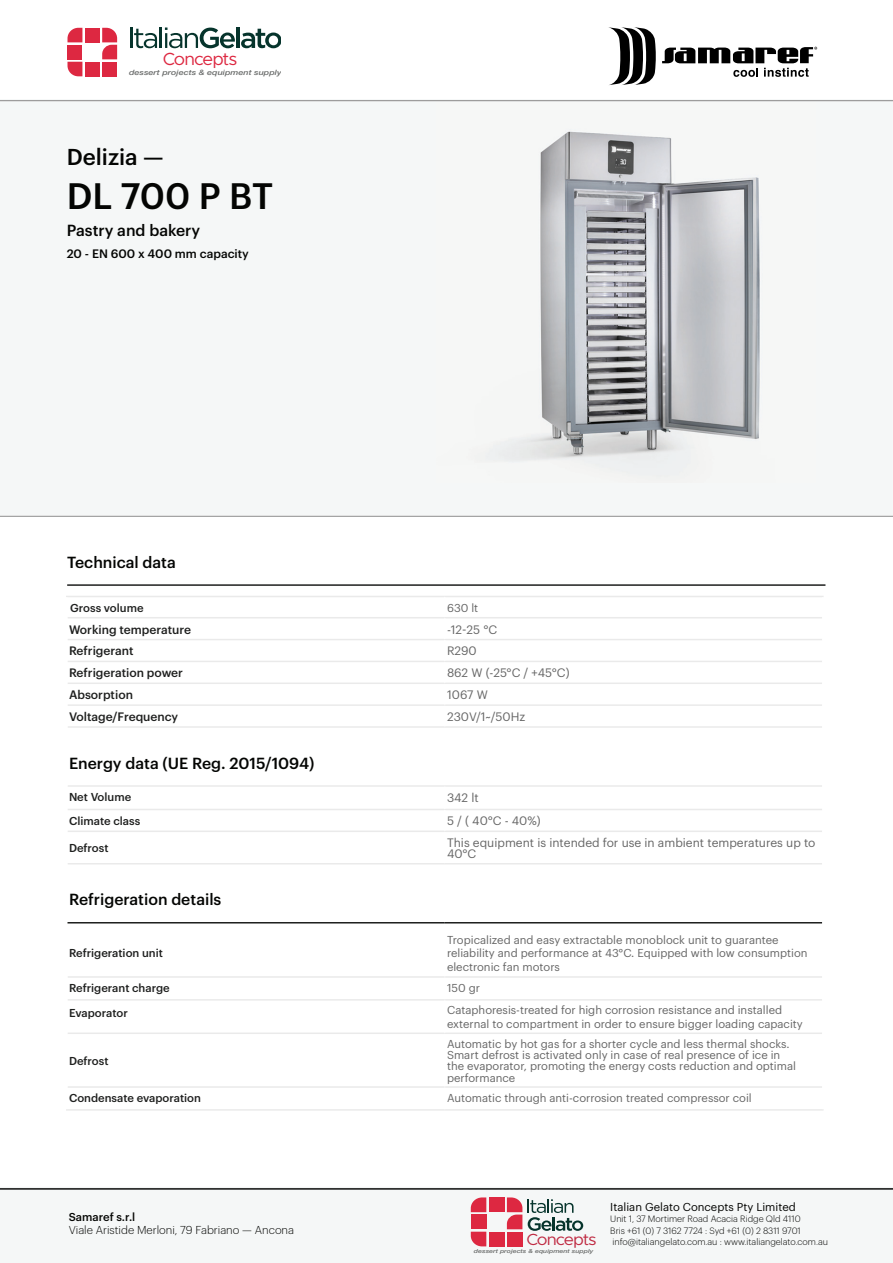
<style>
.page{position:relative;width:893px;height:1263px;background:#fff}
.page>*{position:absolute;margin:0;border:0;box-sizing:border-box;transform-origin:0 0}
.t1{font:500 36px "Graphik";letter-spacing:-.005em;color:#040503}
.t2{font:500 22.5px "Graphik";color:#040503}
.t3{font:17.55px "Metropolis";letter-spacing:-.05em;color:#dd2841}
.t4{font:16.2px "Metropolis";letter-spacing:-.055em;color:#bf2a42;scale:1.06 1}
.t5{font:500 15.75px "Graphik";color:#040503}
.t6{font:12px/11.2px "Graphik";color:#666}
.t7{font:500 12px "Graphik";color:#1e1f1e}
.t8{font:500 12px "Graphik";color:#040503}
.t9{font:11.25px/13.5px "Graphik";color:#666}
.t10{font:500 11.25px "Graphik";color:#1e1f1e}
.t11{font:300 11.25px "Graphik";color:#040503}
.t12{font:11.25px "Graphik";color:#040503}
.t13{font:500 11.25px "Graphik";color:#040503}
.t14{font:300 9px/11.2px "Graphik";color:#040503}
.t15{font:italic 500 7.35px "Helvetica Neue CE";color:#696b6a;scale:1.23 1}
.t16{font:italic 500 5.55px "Helvetica Neue CE";color:#696b6a;scale:1.28 1}
</style>
<div class="page">
<hr style="left:0;top:100px;width:893px;height:1px;background:#888787">
<img style="left:466px;top:128px;width:297px;height:354px">
<hr style="left:67px;top:584px;width:758px;height:2px;background:#1e1f1e">
<svg style="left:68px;top:618px;width:754px;height:383px"></svg>
<hr style="left:66px;top:596px;width:379px;height:1px;background:#eaeaea">
<hr style="left:445px;top:596px;width:379px;height:1px;background:#eaeaea">
<hr style="left:68px;top:617px;width:377px;height:1px;background:#eaeaea">
<hr style="left:445px;top:617px;width:377px;height:1px;background:#eaeaea">
<hr style="left:68px;top:639px;width:377px;height:1px;background:#eaeaea">
<hr style="left:445px;top:639px;width:377px;height:1px;background:#eaeaea">
<hr style="left:68px;top:661px;width:377px;height:1px;background:#eaeaea">
<hr style="left:445px;top:661px;width:377px;height:1px;background:#eaeaea">
<hr style="left:68px;top:682px;width:377px;height:2px;background:#eaeaea">
<hr style="left:445px;top:682px;width:377px;height:2px;background:#eaeaea">
<hr style="left:68px;top:704px;width:377px;height:2px;background:#eaeaea">
<hr style="left:445px;top:704px;width:377px;height:2px;background:#eaeaea">
<hr style="left:68px;top:726px;width:377px;height:2px;background:#eaeaea">
<hr style="left:445px;top:726px;width:377px;height:2px;background:#eaeaea">
<hr style="left:68px;top:785px;width:377px;height:2px;background:#eaeaea">
<hr style="left:445px;top:785px;width:377px;height:2px;background:#eaeaea">
<hr style="left:68px;top:809px;width:377px;height:1px;background:#eaeaea">
<hr style="left:445px;top:809px;width:377px;height:1px;background:#eaeaea">
<hr style="left:68px;top:830px;width:377px;height:2px;background:#eaeaea">
<hr style="left:445px;top:830px;width:377px;height:2px;background:#eaeaea">
<hr style="left:68px;top:863px;width:377px;height:1px;background:#eaeaea">
<hr style="left:445px;top:863px;width:377px;height:1px;background:#eaeaea">
<hr style="left:68px;top:976px;width:377px;height:2px;background:#eaeaea">
<hr style="left:445px;top:976px;width:377px;height:2px;background:#eaeaea">
<hr style="left:68px;top:999px;width:377px;height:1px;background:#eaeaea">
<hr style="left:445px;top:999px;width:377px;height:1px;background:#eaeaea">
<hr style="left:68px;top:1032px;width:377px;height:2px;background:#eaeaea">
<hr style="left:445px;top:1032px;width:377px;height:2px;background:#eaeaea">
<hr style="left:68px;top:1086px;width:377px;height:2px;background:#eaeaea">
<hr style="left:445px;top:1086px;width:377px;height:2px;background:#eaeaea">
<hr style="left:66px;top:1109px;width:379px;height:2px;background:#eaeaea">
<hr style="left:445px;top:1109px;width:379px;height:2px;background:#eaeaea">
<hr style="left:444px;top:618px;width:2px;height:21px;background:#fff">
<hr style="left:444px;top:640px;width:2px;height:21px;background:#fff">
<hr style="left:444px;top:662px;width:2px;height:20px;background:#fff">
<hr style="left:444px;top:684px;width:2px;height:20px;background:#fff">
<hr style="left:444px;top:706px;width:2px;height:20px;background:#fff">
<hr style="left:444px;top:787px;width:2px;height:22px;background:#fff">
<hr style="left:444px;top:810px;width:2px;height:20px;background:#fff">
<hr style="left:444px;top:832px;width:2px;height:31px;background:#fff">
<hr style="left:444px;top:923px;width:2px;height:53px;background:#fff">
<hr style="left:444px;top:978px;width:2px;height:21px;background:#fff">
<hr style="left:444px;top:1000px;width:2px;height:32px;background:#fff">
<hr style="left:68px;top:922px;width:377px;height:1px;background:#1e1f1e">
<hr style="left:445px;top:922px;width:377px;height:1px;background:#1e1f1e">
<svg style="left:662px;top:47px;width:155px;height:30px"></svg>
<svg style="left:608px;top:27px;width:48px;height:58px"></svg>
<hr style="left:130px;top:28px;width:2px;height:20px;background:#06342c">
<svg style="left:134px;top:29px;width:23px;height:19px"></svg>
<hr style="left:160px;top:27px;width:2px;height:21px;background:#06342c">
<svg style="left:165px;top:27px;width:70px;height:21px"></svg>
<hr style="left:236px;top:27px;width:4px;height:21px;background:#06342c">
<svg style="left:241px;top:29px;width:40px;height:19px"></svg>
<div style="left:102px;top:62px;width:15px;height:14px;background:#dd2841"></div>
<div style="left:85px;top:62px;width:15px;height:14px;background:#dd2841"></div>
<div style="left:85px;top:28px;width:15px;height:14px;background:#dd2841"></div>
<div style="left:68px;top:45px;width:14px;height:14px;background:#dd2841"></div>
<svg style="left:102px;top:28px;width:15px;height:31px"></svg>
<svg style="left:68px;top:28px;width:14px;height:14px"></svg>
<svg style="left:68px;top:62px;width:14px;height:14px"></svg>
<div style="left:0;top:1187px;width:893px;height:76px;background:#f5f7f7"></div>
<hr style="left:0;top:1188px;width:893px;height:2px;background:#1e1f1e">
<div style="left:507px;top:1232px;width:15px;height:14px;background:#dd2841"></div>
<div style="left:489px;top:1232px;width:15px;height:14px;background:#dd2841"></div>
<div style="left:489px;top:1197px;width:15px;height:15px;background:#dd2841"></div>
<div style="left:471px;top:1214px;width:15px;height:15px;background:#dd2841"></div>
<svg style="left:507px;top:1197px;width:76px;height:34px"></svg>
<svg style="left:471px;top:1197px;width:15px;height:15px"></svg>
<svg style="left:471px;top:1232px;width:15px;height:14px"></svg>
<hr style="left:0;top:516px;width:893px;height:1px;background:#888787">
<h3 class="t3" style="left:163px;top:48px;width:76px">Concepts</h3>
<p class="t15" style="left:129px;top:68px;width:125px">dessert projects &amp; equipment supply</p>
<h2 class="t2" style="left:67px;top:140px;width:98px">Delizia —</h2>
<h1 class="t1" style="left:67px;top:168px;width:208px">DL 700 P BT</h1>
<h3 class="t5" style="left:67px;top:219px;width:135px">Pastry and bakery</h3>
<p class="t8" style="left:67px;top:245px;width:184px">20 - EN 600 x 400 mm capacity</p>
<h3 class="t5" style="left:67px;top:550px;width:110px">Technical data</h3>
<p class="t10" style="left:70px;top:599px;width:75px">Gross volume</p>
<p class="t9" style="left:447px;top:600px;width:33px">630 lt</p>
<p class="t7" style="left:69px;top:620px;width:124px">Working temperature</p>
<p class="t6" style="left:447px;top:622px;width:52px">-12-25 °C</p>
<p class="t7" style="left:69px;top:642px;width:66px">Refrigerant</p>
<p class="t6" style="left:447px;top:644px;width:31px">R290</p>
<p class="t7" style="left:69px;top:664px;width:116px">Refrigeration power</p>
<p class="t6" style="left:447px;top:666px;width:124px">862 W (-25°C / +45°C)</p>
<p class="t7" style="left:69px;top:686px;width:65px">Absorption</p>
<p class="t6" style="left:447px;top:688px;width:42px">1067 W</p>
<p class="t7" style="left:69px;top:707px;width:111px">Voltage/Frequency</p>
<p class="t6" style="left:447px;top:710px;width:80px">230V/1~/50Hz</p>
<h3 class="t5" style="left:69px;top:751px;width:247px">Energy data (UE Reg. 2015/1094)</h3>
<p class="t10" style="left:69px;top:789px;width:64px">Net Volume</p>
<p class="t6" style="left:447px;top:791px;width:33px">342 lt</p>
<p class="t10" style="left:69px;top:812px;width:73px">Climate class</p>
<p class="t6" style="left:447px;top:814px;width:95px">5 / ( 40°C - 40%)</p>
<p class="t10" style="left:69px;top:839px;width:41px">Defrost</p>
<p class="t6" style="left:447px;top:836px;width:370px">This equipment is intended for use in ambient temperatures up to<br>40°C</p>
<h3 class="t5" style="left:69px;top:888px;width:154px">Refrigeration details</h3>
<p class="t10" style="left:69px;top:945px;width:95px">Refrigeration unit</p>
<p class="t9" style="left:447px;top:932px;width:362px">Tropicalized and easy extractable monoblock unit to guarantee reliability and performance at 43°C. Equipped with low consumption electronic fan motors</p>
<p class="t10" style="left:69px;top:979px;width:102px">Refrigerant charge</p>
<p class="t9" style="left:447px;top:980px;width:34px">150 gr</p>
<p class="t10" style="left:69px;top:1004px;width:60px">Evaporator</p>
<p class="t9" style="left:447px;top:1003px;width:357px">Cataphoresis-treated for high corrosion resistance and installed external to compartment in order to ensure bigger loading capacity</p>
<p class="t10" style="left:69px;top:1052px;width:41px">Defrost</p>
<p class="t9" style="left:447px;top:1037px;width:350px;line-height:11.2px">Automatic by hot gas for a shorter cycle and less thermal shocks.<br>Smart defrost is activated only in case of real presence of ice in the evaporator, promoting the energy costs reduction and optimal performance</p>
<p class="t10" style="left:69px;top:1089px;width:134px">Condensate evaporation</p>
<p class="t9" style="left:447px;top:1090px;width:306px">Automatic through anti-corrosion treated compressor coil</p>
<p class="t13" style="left:69px;top:1208px;width:68px">Samaref s.r.l</p>
<p class="t11" style="left:69px;top:1221px;width:227px">Viale Aristide Merloni, 79 Fabriano — Ancona</p>
<h3 class="t4" style="left:526px;top:1229px;width:68px">Concepts</h3>
<p class="t16" style="left:474px;top:1248px;width:95px">dessert projects &amp; equipment supply</p>
<p class="t12" style="left:610px;top:1199px;width:187px">Italian Gelato Concepts Pty Limited</p>
<p class="t14" style="left:610px;top:1213px;width:219px">Unit 1, 37 Mortimer Road Acacia Ridge Qld 4110<br>Bris +61 (0) 7 3162 7724 : Syd +61 (0) 2 8311 9701 info@italiangelato.com.au : www.italiangelato.com.au</p>
</div>
